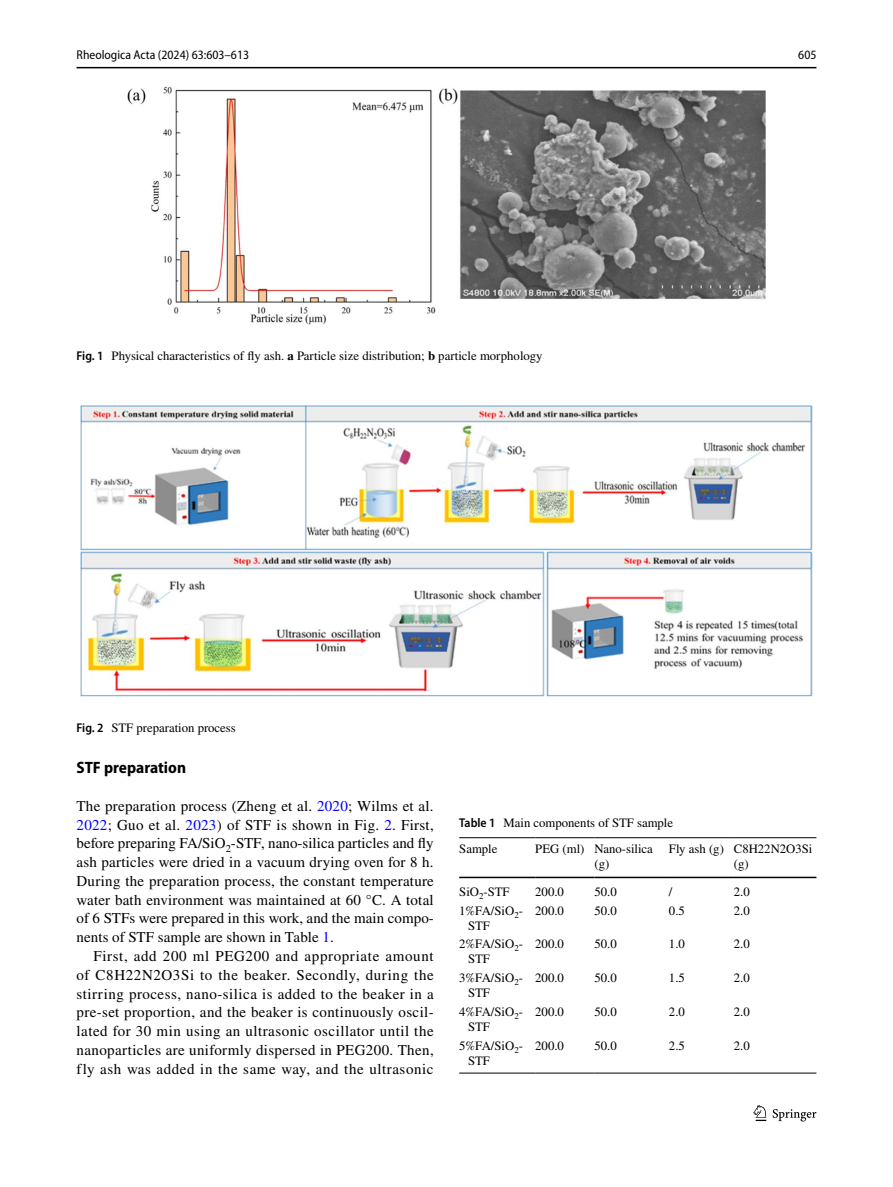
<style>
.page{position:relative;width:893px;height:1187px;background:#fff}
.page>*{position:absolute;margin:0;border:0;box-sizing:border-box;transform-origin:0 0}
.t1{font:700 semi-condensed 16.5px "Myriad Pro";color:#000}
.t2{font:15px/18.8px "STIX";letter-spacing:.01em;color:#000;text-align:justify}
.t3{font:12.75px/15px "STIX";color:#000}
.t4{font:semi-condensed 12.75px "Myriad Pro";color:#000}
.s1{font-family:"Myriad Pro";font-weight:600;font-stretch:semi-condensed}
.s2{font-weight:700}
.s3{color:#00f}
</style>
<div class="page">
<hr style="left:77px;top:67px;width:739px;height:1px;background:#000">
<svg style="left:753px;top:1105px;width:13px;height:15px"></svg>
<svg style="left:773px;top:1109px;width:43px;height:12px"></svg>
<img style="left:128px;top:87px;width:637px;height:237px">
<img style="left:81px;top:406px;width:731px;height:290px">
<hr style="left:459px;top:837px;width:76px;height:1px;background:#000">
<hr style="left:459px;top:876px;width:76px;height:2px;background:#000">
<hr style="left:535px;top:837px;width:59px;height:1px;background:#000">
<hr style="left:535px;top:876px;width:59px;height:2px;background:#000">
<hr style="left:594px;top:837px;width:75px;height:1px;background:#000">
<hr style="left:594px;top:876px;width:75px;height:2px;background:#000">
<hr style="left:669px;top:837px;width:65px;height:1px;background:#000">
<hr style="left:669px;top:876px;width:65px;height:2px;background:#000">
<hr style="left:734px;top:837px;width:82px;height:1px;background:#000">
<hr style="left:734px;top:876px;width:82px;height:2px;background:#000">
<hr style="left:459px;top:1072px;width:76px;height:1px;background:#000">
<hr style="left:535px;top:1072px;width:59px;height:1px;background:#000">
<hr style="left:594px;top:1072px;width:75px;height:1px;background:#000">
<hr style="left:669px;top:1072px;width:65px;height:1px;background:#000">
<hr style="left:734px;top:1072px;width:82px;height:1px;background:#000">
<p class="t4" style="left:77px;top:48px;width:174px">Rheologica Acta (2024) 63:603–613</p>
<p class="t4" style="left:798px;top:48px;width:20px">605</p>
<p class="t3" style="left:77px;top:349px;width:468px"><span class="s1">Fig. 1</span> Physical characteristics of fly ash. <span class="s2">a</span> Particle size distribution; <span class="s2">b</span> particle morphology</p>
<p class="t3" style="left:77px;top:720px;width:161px"><span class="s1">Fig. 2</span> STF preparation process</p>
<p class="t1" style="left:77px;top:758px;width:111px">STF preparation</p>
<p class="t2" style="left:77px;top:797px;width:359px">The preparation process (Zheng et al. <span class="s3">2020</span>; Wilms et al.<br><span class="s3">2022</span>; Guo et al. <span class="s3">2023</span>) of STF is shown in Fig. <span class="s3">2</span>. First, before preparing FA/SiO<sub>2</sub>-STF, nano-silica particles and fly ash particles were dried in a vacuum drying oven for 8 h.<br>During the preparation process, the constant temperature water bath environment was maintained at 60 °C. A total of 6 STFs were prepared in this work, and the main compo&shy;nents of STF sample are shown in Table <span class="s3">1</span>.</p>
<p class="t2" style="left:77px;top:947px;width:359px;text-indent:17px">First, add 200 ml PEG200 and appropriate amount of C8H22N2O3Si to the beaker. Secondly, during the stirring process, nano-silica is added to the beaker in a pre-set proportion, and the beaker is continuously oscil&shy;lated for 30 min using an ultrasonic oscillator until the nanoparticles are uniformly dispersed in PEG200. Then, fly ash was added in the same way, and the ultrasonic</p>
<p class="t3" style="left:459px;top:811px;width:215px;line-height:25.5px"><span class="s1">Table 1</span> Main components of STF sample<br>Sample</p>
<p class="t3" style="left:594px;top:841px;width:60px;text-indent:-59px">PEG (ml) Nano-silica (g)</p>
<p class="t3" style="left:669px;top:841px;width:145px;text-align:center">Fly ash (g) C8H22N2O3Si (g)</p>
<p class="t3" style="left:459px;top:884px;width:52px">SiO<sub>2</sub>-STF</p>
<p class="t3" style="left:535px;top:884px;width:30px">200.0</p>
<p class="t3" style="left:594px;top:884px;width:24px">50.0</p>
<p class="t3" style="left:669px;top:884px;width:5px">/</p>
<p class="t3" style="left:734px;top:884px;width:17px">2.0</p>
<p class="t3" style="left:468px;top:903px;width:56px;text-indent:-9px">1%FA/SiO<sub>2</sub>-<br>STF</p>
<p class="t3" style="left:535px;top:903px;width:30px">200.0</p>
<p class="t3" style="left:594px;top:903px;width:24px">50.0</p>
<p class="t3" style="left:669px;top:903px;width:17px">0.5</p>
<p class="t3" style="left:734px;top:903px;width:17px">2.0</p>
<p class="t3" style="left:468px;top:937px;width:56px;text-indent:-9px">2%FA/SiO<sub>2</sub>-<br>STF</p>
<p class="t3" style="left:535px;top:937px;width:30px">200.0</p>
<p class="t3" style="left:594px;top:937px;width:24px">50.0</p>
<p class="t3" style="left:669px;top:937px;width:17px">1.0</p>
<p class="t3" style="left:734px;top:937px;width:17px">2.0</p>
<p class="t3" style="left:468px;top:970px;width:56px;text-indent:-9px">3%FA/SiO<sub>2</sub>-<br>STF</p>
<p class="t3" style="left:535px;top:970px;width:30px">200.0</p>
<p class="t3" style="left:594px;top:970px;width:24px">50.0</p>
<p class="t3" style="left:669px;top:970px;width:17px">1.5</p>
<p class="t3" style="left:734px;top:970px;width:17px">2.0</p>
<p class="t3" style="left:468px;top:1004px;width:56px;text-indent:-9px">4%FA/SiO<sub>2</sub>-<br>STF</p>
<p class="t3" style="left:535px;top:1004px;width:30px">200.0</p>
<p class="t3" style="left:594px;top:1004px;width:24px">50.0</p>
<p class="t3" style="left:669px;top:1004px;width:17px">2.0</p>
<p class="t3" style="left:734px;top:1004px;width:17px">2.0</p>
<p class="t3" style="left:468px;top:1038px;width:56px;text-indent:-9px">5%FA/SiO<sub>2</sub>-<br>STF</p>
<p class="t3" style="left:535px;top:1038px;width:30px">200.0</p>
<p class="t3" style="left:594px;top:1038px;width:24px">50.0</p>
<p class="t3" style="left:669px;top:1038px;width:17px">2.5</p>
<p class="t3" style="left:734px;top:1038px;width:17px">2.0</p>
</div>
